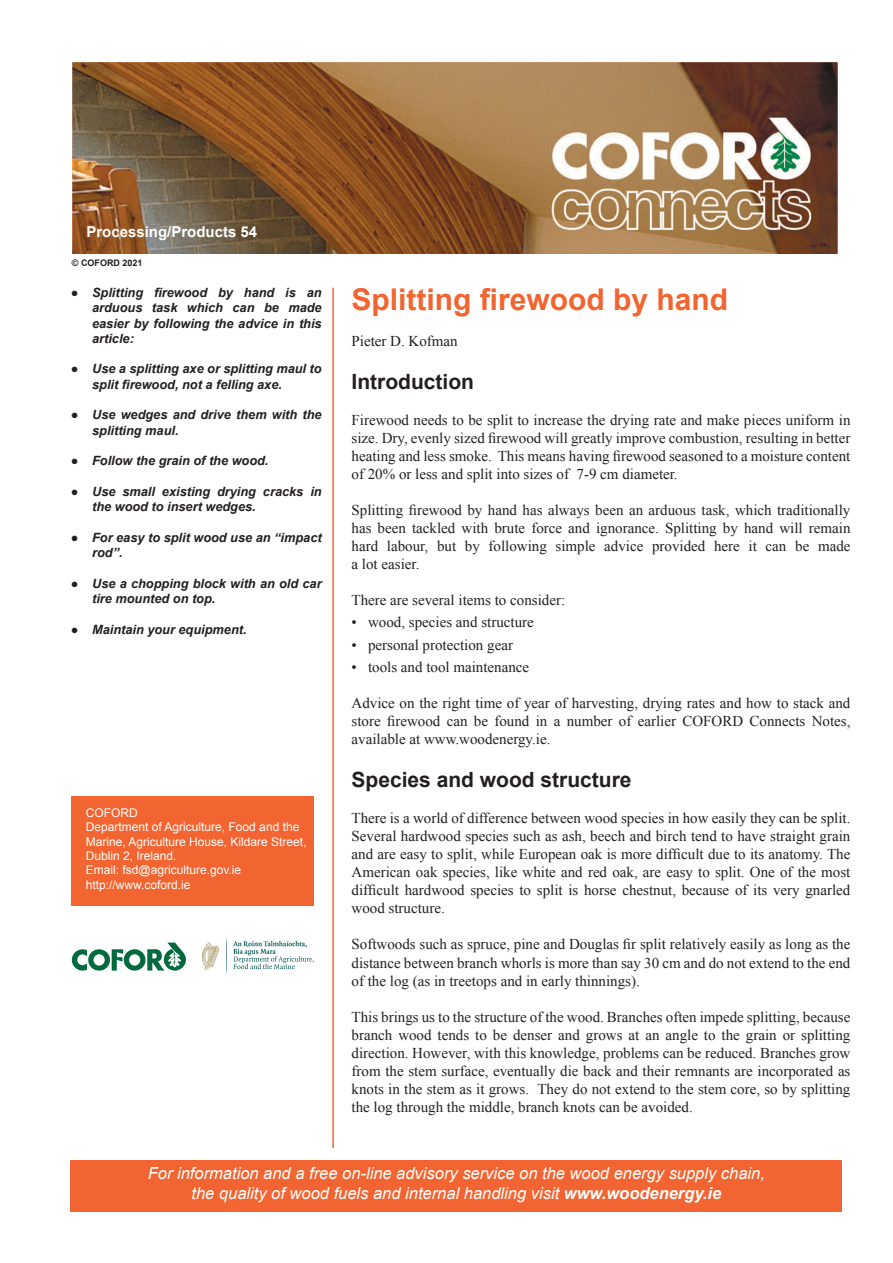
<style>
.page{position:relative;width:893px;height:1263px;background:#fff}
.page>*{position:absolute;margin:0;border:0;box-sizing:border-box;transform-origin:0 0}
.t1{font:700 30px "Arial";color:#f26430}
.t2{font:700 21px "Arial";color:#231f20}
.t3{font:italic 16.5px "Arial";color:#fff}
.t4{font:15px/18px "Times New Roman";color:#231f20;text-align:justify}
.t5{font:700 15px "Arial";color:#fff}
.t6{font:italic 700 12.75px/15.3px "Arial";color:#231f20}
.t7{font:12px "Arial";color:#fff}
.t8{font:700 9px "Arial";color:#231f20}
.s1{font-weight:400}
.s2{font-weight:700}
</style>
<div class="page">
<div style="left:71px;top:796px;width:242px;height:110px;background:#f26430"></div>
<div style="left:71px;top:1161px;width:771px;height:51px;background:#f26532"></div>
<hr style="left:332px;top:288px;width:2px;height:860px;background:#f26532">
<svg style="left:72px;top:942px;width:114px;height:29px"></svg>
<svg style="left:233px;top:941px;width:81px;height:28px"></svg>
<svg style="left:226px;top:938px;width:1px;height:35px"></svg>
<svg style="left:202px;top:942px;width:17px;height:27px"></svg>
<img style="left:72px;top:62px;width:766px;height:192px">
<p class="t5" style="left:86px;top:222px;width:172px">Processing/Products 54</p>
<p class="t8" style="left:72px;top:257px;width:72px">© COFORD 2021</p>
<p class="t6" style="left:92px;top:285px;width:231px;text-align:justify;text-indent:-21px"><span class="s1">●</span> Splitting firewood by hand is an arduous task which can be made easier by following the advice in this article:</p>
<p class="t6" style="left:92px;top:362px;width:231px;text-indent:-21px"><span class="s1">●</span> Use a splitting axe or splitting maul to split firewood, not a felling axe.</p>
<p class="t6" style="left:92px;top:408px;width:231px;text-indent:-21px"><span class="s1">●</span> Use wedges and drive them with the splitting maul.</p>
<p class="t6" style="left:71px;top:454px;width:199px"><span class="s1">●</span> Follow the grain of the wood.</p>
<p class="t6" style="left:92px;top:484px;width:231px;text-indent:-21px"><span class="s1">●</span> Use small existing drying cracks in the wood to insert wedges.</p>
<p class="t6" style="left:92px;top:530px;width:231px;text-indent:-21px"><span class="s1">●</span> For easy to split wood use an “impact rod”.</p>
<p class="t6" style="left:92px;top:576px;width:231px;text-indent:-21px"><span class="s1">●</span> Use a chopping block with an old car tire mounted on top.</p>
<p class="t6" style="left:71px;top:622px;width:177px"><span class="s1">●</span> Maintain your equipment.</p>
<p class="t7" style="left:86px;top:805px;width:53px">COFORD</p>
<p class="t7" style="left:86px;top:819px;width:215px">Department of Agriculture, Food and the</p>
<p class="t7" style="left:86px;top:833px;width:222px">Marine, Agriculture House, Kildare Street,</p>
<p class="t7" style="left:86px;top:848px;width:92px">Dublin 2, Ireland.</p>
<p class="t7" style="left:86px;top:862px;width:157px">Email: fsd@agriculture.gov.ie</p>
<p class="t7" style="left:86px;top:877px;width:106px">http://www.coford.ie</p>
<p class="t1" style="left:351px;top:279px;width:378px">Splitting firewood by hand</p>
<p class="t4" style="left:351px;top:331px;width:108px">Pieter D. Kofman</p>
<p class="t2" style="left:351px;top:367px;width:124px">Introduction</p>
<p class="t4" style="left:351px;top:410px;width:500px">Firewood needs to be split to increase the drying rate and make pieces uniform in size. Dry, evenly sized firewood will greatly improve combustion, resulting in better heating and less smoke. This means having firewood seasoned to a moisture content of 20% or less and split into sizes of 7-9 cm diameter.</p>
<p class="t4" style="left:351px;top:500px;width:500px">Splitting firewood by hand has always been an arduous task, which traditionally has been tackled with brute force and ignorance. Splitting by hand will remain hard labour, but by following simple advice provided here it can be made a lot easier.</p>
<p class="t4" style="left:351px;top:590px;width:215px">There are several items to consider:</p>
<p class="t4" style="left:351px;top:613px;width:184px">• wood, species and structure</p>
<p class="t4" style="left:351px;top:635px;width:163px">• personal protection gear</p>
<p class="t4" style="left:351px;top:658px;width:179px">• tools and tool maintenance</p>
<p class="t4" style="left:351px;top:694px;width:500px">Advice on the right time of year of harvesting, drying rates and how to stack and store firewood can be found in a number of earlier COFORD Connects Notes, available at www.woodenergy.ie.</p>
<p class="t2" style="left:351px;top:766px;width:282px">Species and wood structure</p>
<p class="t4" style="left:351px;top:809px;width:500px">There is a world of difference between wood species in how easily they can be split.<br>Several hardwood species such as ash, beech and birch tend to have straight grain and are easy to split, while European oak is more difficult due to its anatomy. The American oak species, like white and red oak, are easy to split. One of the most difficult hardwood species to split is horse chestnut, because of its very gnarled wood structure.</p>
<p class="t4" style="left:351px;top:935px;width:500px">Softwoods such as spruce, pine and Douglas fir split relatively easily as long as the distance between branch whorls is more than say 30 cm and do not extend to the end of the log (as in treetops and in early thinnings).</p>
<p class="t4" style="left:351px;top:1007px;width:500px">This brings us to the structure of the wood. Branches often impede splitting, because branch wood tends to be denser and grows at an angle to the grain or splitting direction. However, with this knowledge, problems can be reduced. Branches grow from the stem surface, eventually die back and their remnants are incorporated as knots in the stem as it grows. They do not extend to the stem core, so by splitting the log through the middle, branch knots can be avoided.</p>
<p class="t3" style="left:148px;top:1162px;width:619px">For information and a free on-line advisory service on the wood energy supply chain,</p>
<p class="t3" style="left:191px;top:1182px;width:531px">the quality of wood fuels and internal handling visit <span class="s2">www.woodenergy.ie</span></p>
</div>
